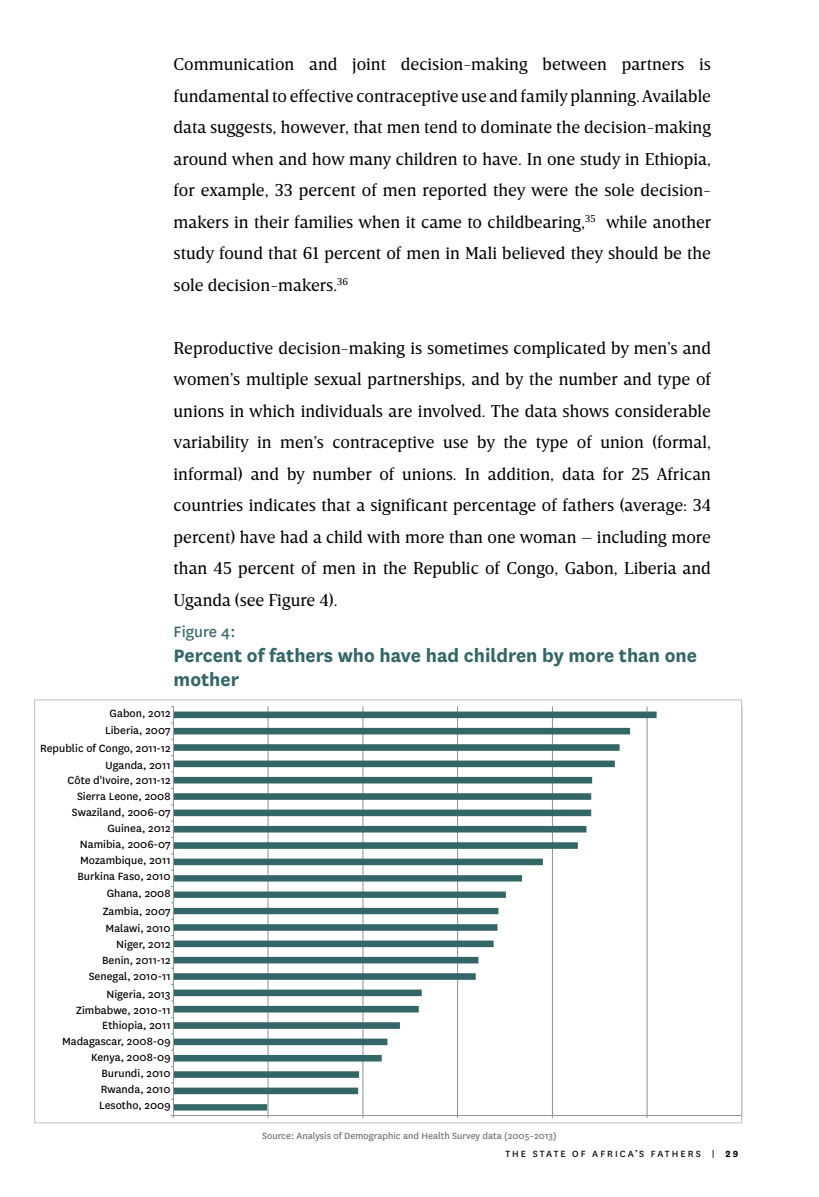
<style>
.page{position:relative;width:819px;height:1197px;background:#fff}
.page>*{position:absolute;margin:0;border:0;box-sizing:border-box;transform-origin:0 0}
.t1{font:700 21px/24.5px "National";color:#336667}
.t2{font:17.5px/31.5px "Breve Text";color:#000;text-align:justify}
.t3{font:17.5px "National";color:#336667}
.t4{font:12.25px/15.9px "National";color:#000;text-align:right}
.t5{font:10.5px "National";color:#6e6f72}
.t6{font:10.5px "National";letter-spacing:.2em;color:#000}
.s1{font-weight:700}
</style>
<div class="page">
<hr style="left:742px;top:707px;width:1px;height:409px;background:#929191">
<hr style="left:647px;top:707px;width:1px;height:409px;background:#929191">
<hr style="left:552px;top:707px;width:1px;height:409px;background:#929191">
<hr style="left:457px;top:707px;width:1px;height:409px;background:#929191">
<hr style="left:363px;top:707px;width:1px;height:409px;background:#929191">
<hr style="left:268px;top:707px;width:1px;height:409px;background:#929191">
<svg style="left:174px;top:712px;width:483px;height:399px"></svg>
<hr style="left:173px;top:1115px;width:569px;height:1px;background:#929191">
<hr style="left:173px;top:707px;width:1px;height:409px;background:#929191">
<p class="t2" style="left:174px;top:49px;width:539px">Communication and joint decision-making between partners is fundamental to effective contraceptive use and family planning. Available data suggests, however, that men tend to dominate the decision-making around when and how many children to have. In one study in Ethiopia, for example, 33 percent of men reported they were the sole decision&shy;makers in their families when it came to childbearing,<sup>35</sup> while another study found that 61 percent of men in Mali believed they should be the sole decision-makers.<sup>36</sup></p>
<p class="t2" style="left:174px;top:333px;width:539px">Reproductive decision-making is sometimes complicated by men’s and women’s multiple sexual partnerships, and by the number and type of unions in which individuals are involved. The data shows considerable variability in men’s contraceptive use by the type of union (formal, informal) and by number of unions. In addition, data for 25 African countries indicates that a significant percentage of fathers (average: 34 percent) have had a child with more than one woman – including more than 45 percent of men in the Republic of Congo, Gabon, Liberia and Uganda (see Figure 4).</p>
<p class="t3" style="left:174px;top:620px;width:63px">Figure 4:</p>
<p class="t1" style="left:174px;top:642px;width:525px">Percent of fathers who have had children by more than one mother</p>
<p class="t4" style="left:40px;top:704px;width:132px;line-height:17.3px">Gabon, 2012<br>Liberia, 2007<br>Republic of Congo, 2011-12<br>Uganda, 2011</p>
<p class="t4" style="left:68px;top:772px;width:105px">Côte d'Ivoire, 2011-12<br>Sierra Leone, 2008<br>Swaziland, 2006-07<br>Guinea, 2012<br>Namibia, 2006-07<br>Mozambique, 2011<br>Burkina Faso, 2010</p>
<p class="t4" style="left:103px;top:884px;width:69px;line-height:17.7px;text-align:center">Ghana, 2008<br>Zambia, 2007<br>Malawi, 2010</p>
<p class="t4" style="left:89px;top:936px;width:83px">Niger, 2012<br>Benin, 2011-12<br>Senegal, 2010-11</p>
<p class="t4" style="left:62px;top:985px;width:110px">Nigeria, 2013<br>Zimbabwe, 2010-11<br>Ethiopia, 2011<br>Madagascar, 2008-09<br>Kenya, 2008-09<br>Burundi, 2010<br>Rwanda, 2010<br>Lesotho, 2009</p>
<p class="t5" style="left:262px;top:1129px;width:296px">Source: Analysis of Demographic and Health Survey data (2005–2013)</p>
<p class="t6" style="left:505px;top:1147px;width:235px">THE STATE OF AFRICA’S FATHERS | <span class="s1">29</span></p>
</div>
